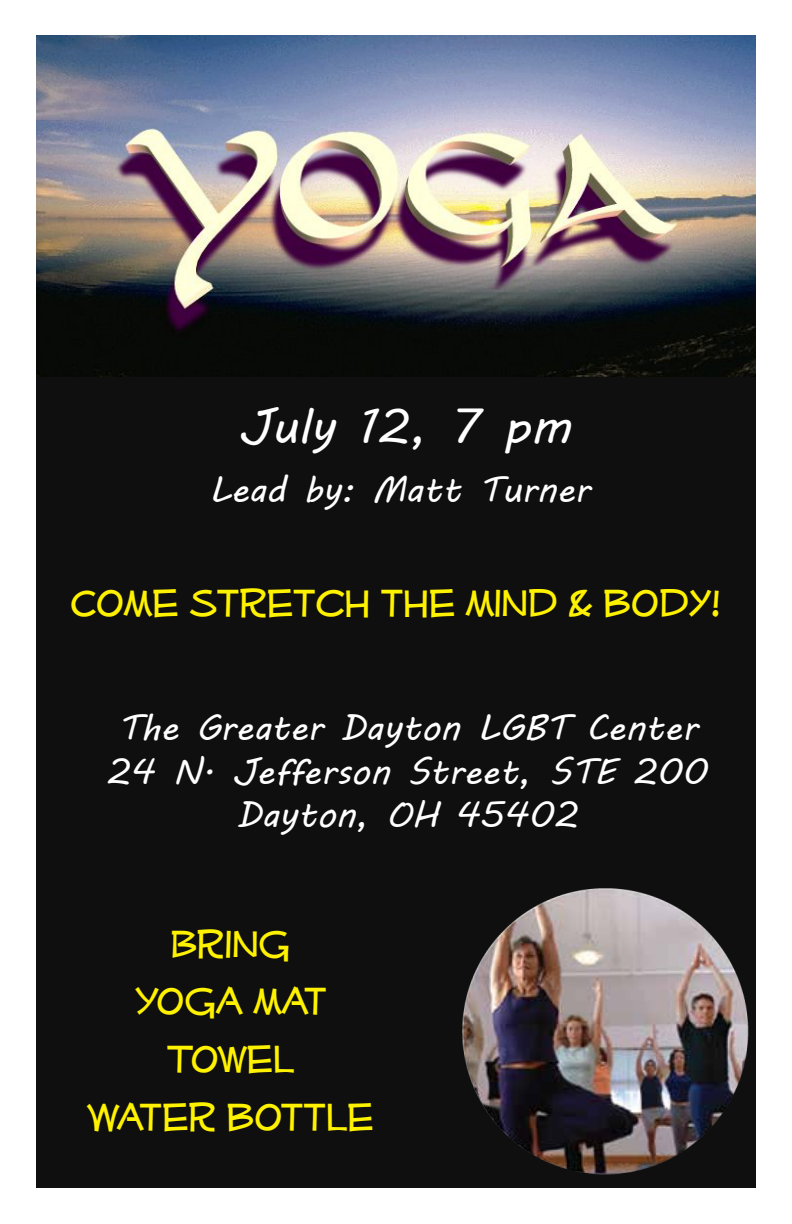
<style>
.page{position:relative;width:792px;height:1224px;background:#fff}
.page>*{position:absolute;margin:0;border:0;box-sizing:border-box;transform-origin:0 0}
.t1{font:48px/57.6px "Mufferaw";color:#fff200;text-align:center}
.t2{font:48px "MV Boli";color:#fff}
.t3{font:36px/43.2px "MV Boli";color:#fff;text-align:center}
</style>
<div class="page">
<div style="left:36px;top:269px;width:720px;height:919px;background:#0e0f0e"></div>
<img style="left:36px;top:36px;width:720px;height:341px">
<img style="left:462px;top:888px;width:287px;height:287px">
<h1 class="t2" style="left:238px;top:394px;width:334px">July 12, 7 pm</h1>
<p class="t3" style="left:209px;top:467px;width:382px">Lead by: Matt Turner</p>
<h1 class="t1" style="left:71px;top:574px;width:651px">Come stretch the mind &amp; body!</h1>
<p class="t3" style="left:107px;top:706px;width:603px">The Greater Dayton LGBT Center<br>24 N. Jefferson Street, STE 200<br>Dayton, OH 45402</p>
<h1 class="t1" style="left:87px;top:914px;width:288px">Bring<br>Yoga mat<br>Towel<br>Water bottle</h1>
</div>
